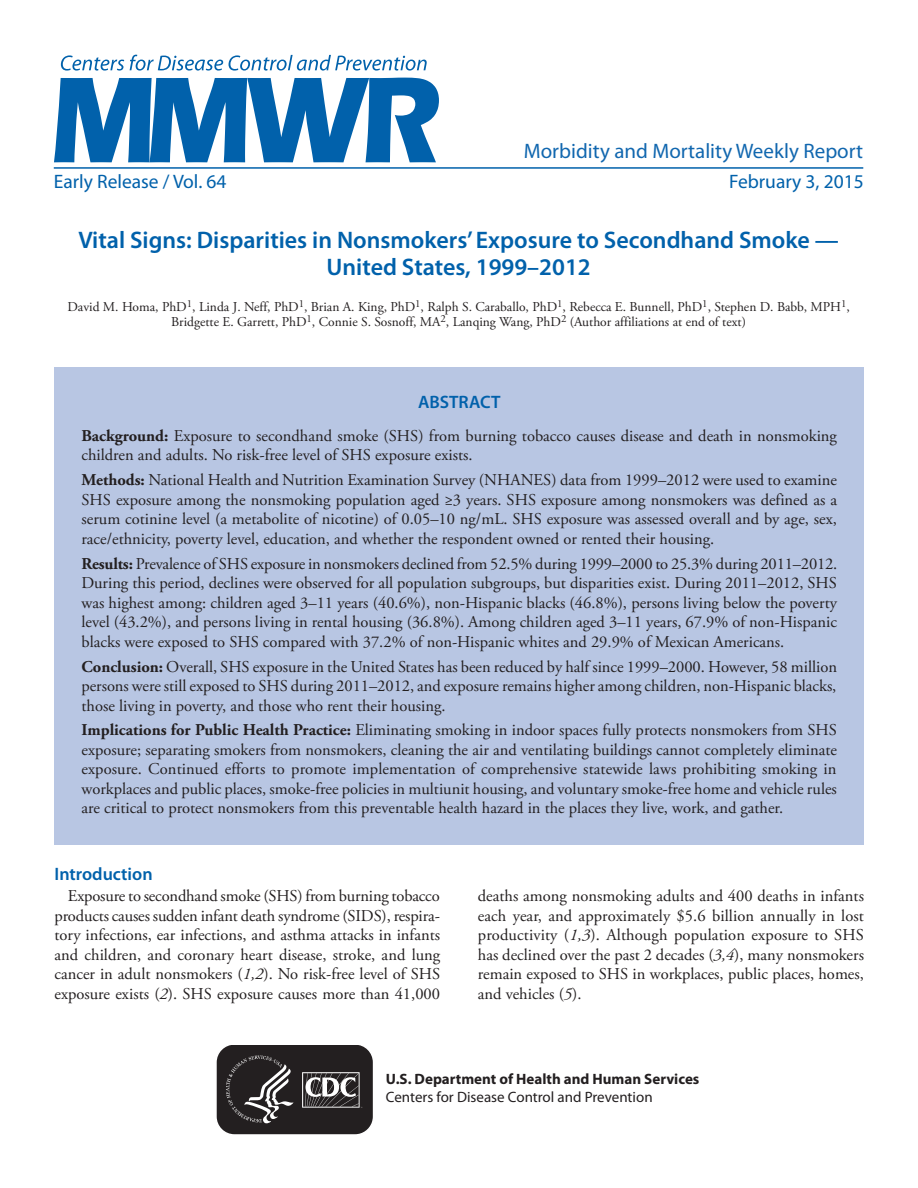
<style>
.page{position:relative;width:918px;height:1188px;background:#fff}
.page>*{position:absolute;margin:0;border:0;box-sizing:border-box;transform-origin:0 0}
.Report_Title{font:600 24px/27px "Myriad Pro";color:#0161ab;text-align:center}
.t1{font:21px "Myriad Pro";color:#1167af}
.cover_date_vol{font:19.5px "Myriad Pro";color:#0161ab}
.Heading_3{font:600 18px "Myriad Pro";color:#0161ab}
.Summary_Abstract_Tit{font:600 18px "Myriad Pro";color:#0161ab}
.Summary_Abstract_Tex{font:16.5px/19.5px "Adobe Garamond Pro";color:#231f20;text-align:justify}
.Paragraph{font:16.5px/19.5px "Adobe Garamond Pro";color:#231f20;text-align:justify}
.t2{font:700 15px/18px "Myriad Pro";color:#231f20}
.Author_Names{font:13.5px/15px "Adobe Garamond Pro";color:#231f20;text-align:center}
.s1{font-weight:700}
.s2{font-style:italic}
.s3{font-weight:400}
</style>
<div class="page">
<svg style="left:216px;top:1046px;width:157px;height:89px;background:#403d3e"></svg>
<hr style="left:54px;top:167px;width:809px;height:2px;background:#0161ab">
<svg style="left:54px;top:78px;width:385px;height:84px"></svg>
<svg style="left:61px;top:55px;width:366px;height:16px"></svg>
<div style="left:54px;top:367px;width:810px;height:478px;background:#b8c6e3"></div>
<p class="t1" style="left:524px;top:138px;width:341px">Morbidity and Mortality Weekly Report</p>
<p class="cover_date_vol" style="left:54px;top:169px;width:174px">Early Release / Vol. 64</p>
<p class="cover_date_vol" style="left:729px;top:169px;width:136px">February 3, 2015</p>
<p class="Report_Title" style="left:78px;top:225px;width:762px">Vital Signs: Disparities in Nonsmokers’ Exposure to Secondhand Smoke —<br>United States, 1999–2012</p>
<p class="Author_Names" style="left:68px;top:300px;width:784px">David M. Homa, PhD<sup>1</sup>, Linda J. Neff, PhD<sup>1</sup>, Brian A. King, PhD<sup>1</sup>, Ralph S. Caraballo, PhD<sup>1</sup>, Rebecca E. Bunnell, PhD<sup>1</sup>, Stephen D. Babb, MPH<sup>1</sup>,<br>Bridgette E. Garrett, PhD<sup>1</sup>, Connie S. Sosnoff, MA<sup>2</sup>, Lanqing Wang, PhD<sup>2</sup> (Author affiliations at end of text)</p>
<p class="Summary_Abstract_Tit" style="left:418px;top:390px;width:84px">ABSTRACT</p>
<p class="Summary_Abstract_Tex" style="left:81px;top:426px;width:757px"><span class="s1">Background:</span> Exposure to secondhand smoke (SHS) from burning tobacco causes disease and death in nonsmoking children and adults. No risk-free level of SHS exposure exists.</p>
<p class="Summary_Abstract_Tex" style="left:81px;top:471px;width:757px"><span class="s1">Methods:</span> National Health and Nutrition Examination Survey (NHANES) data from 1999–2012 were used to examine SHS exposure among the nonsmoking population aged ≥3 years. SHS exposure among nonsmokers was defined as a serum cotinine level (a metabolite of nicotine) of 0.05–10 ng/mL. SHS exposure was assessed overall and by age, sex, race/ethnicity, poverty level, education, and whether the respondent owned or rented their housing.</p>
<p class="Summary_Abstract_Tex" style="left:81px;top:554px;width:757px"><span class="s1">Results:</span> Prevalence of SHS exposure in nonsmokers declined from 52.5% during 1999–2000 to 25.3% during 2011–2012.<br>During this period, declines were observed for all population subgroups, but disparities exist. During 2011–2012, SHS was highest among: children aged 3–11 years (40.6%), non-Hispanic blacks (46.8%), persons living below the poverty level (43.2%), and persons living in rental housing (36.8%). Among children aged 3–11 years, 67.9% of non-Hispanic blacks were exposed to SHS compared with 37.2% of non-Hispanic whites and 29.9% of Mexican Americans.</p>
<p class="Summary_Abstract_Tex" style="left:81px;top:657px;width:757px"><span class="s1">Conclusion:</span> Overall, SHS exposure in the United States has been reduced by half since 1999–2000. However, 58 million persons were still exposed to SHS during 2011–2012, and exposure remains higher among children, non-Hispanic blacks, those living in poverty, and those who rent their housing.</p>
<p class="Summary_Abstract_Tex" style="left:81px;top:721px;width:757px"><span class="s1">Implications for Public Health Practice:</span> Eliminating smoking in indoor spaces fully protects nonsmokers from SHS exposure; separating smokers from nonsmokers, cleaning the air and ventilating buildings cannot completely eliminate exposure. Continued efforts to promote implementation of comprehensive statewide laws prohibiting smoking in workplaces and public places, smoke-free policies in multiunit housing, and voluntary smoke-free home and vehicle rules are critical to protect nonsmokers from this preventable health hazard in the places they live, work, and gather.</p>
<p class="Heading_3" style="left:54px;top:862px;width:100px">Introduction</p>
<p class="Paragraph" style="left:55px;top:887px;width:387px;text-indent:13px">Exposure to secondhand smoke (SHS) from burning tobacco products causes sudden infant death syndrome (SIDS), respira&shy;tory infections, ear infections, and asthma attacks in infants and children, and coronary heart disease, stroke, and lung cancer in adult nonsmokers (<span class="s2">1,2</span>). No risk-free level of SHS exposure exists (<span class="s2">2</span>). SHS exposure causes more than 41,000</p>
<p class="Paragraph" style="left:478px;top:887px;width:388px">deaths among nonsmoking adults and 400 deaths in infants each year, and approximately $5.6 billion annually in lost productivity (<span class="s2">1,3</span>). Although population exposure to SHS has declined over the past 2 decades (<span class="s2">3,4</span>), many nonsmokers remain exposed to SHS in workplaces, public places, homes, and vehicles (<span class="s2">5</span>).</p>
<p class="t2" style="left:386px;top:1069px;width:315px">U.S. Department of Health and Human Services<br><span class="s3">Centers for Disease Control and Prevention</span></p>
</div>
